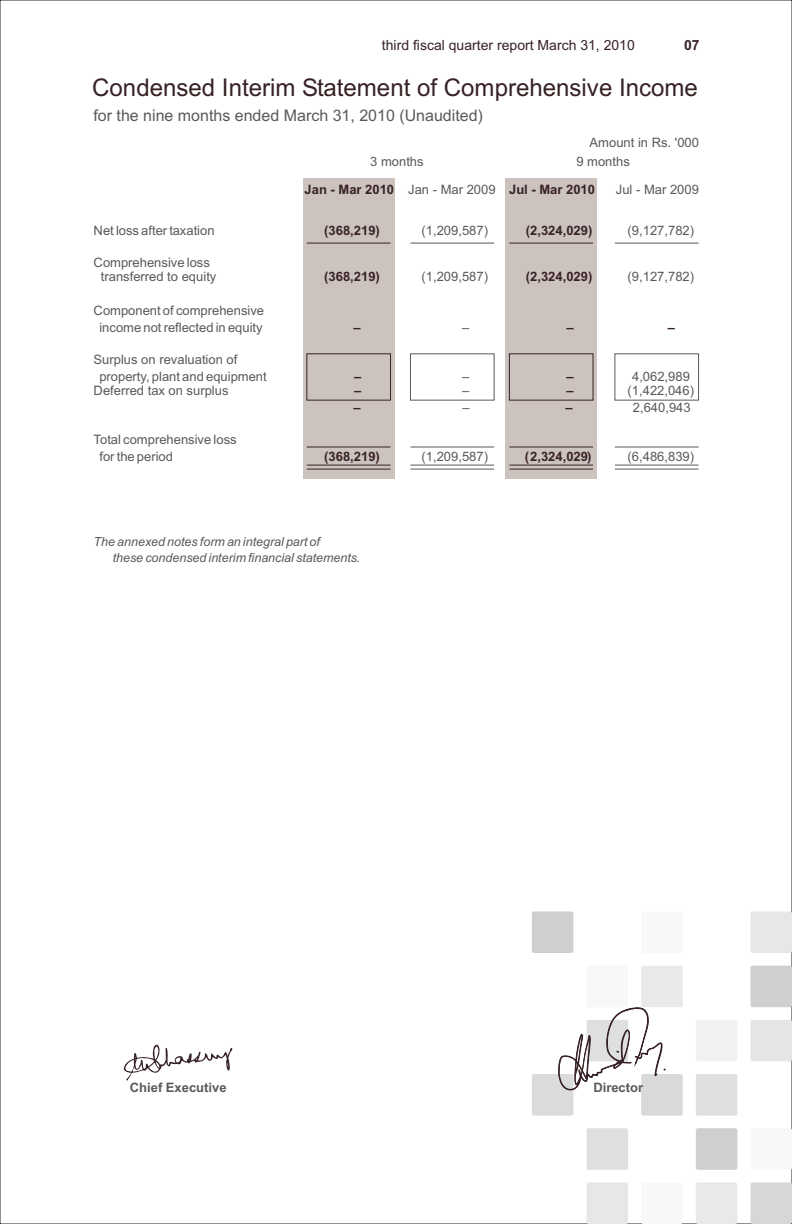
<style>
.page{position:relative;width:792px;height:1224px;background:#fff}
.page>*{position:absolute;margin:0;border:0;box-sizing:border-box;transform-origin:0 0}
.t1{font:24.4px "Arial";color:#372225}
.t2{font:16px "Arial";color:#58595b}
.t3{font:14px "Arial";color:#372225}
.t4{font:700 14px "Arial";color:#372225}
.t5{font:13px/17px "Arial";color:#58595b;text-align:center}
.t6{font:700 13px/27.8px "Arial";color:#372225}
.t7{font:700 13px "Arial";color:#58595b}
.t8{font:italic 12.4px/16px "Arial";color:#58595b}
.s1{font-weight:400;color:#58595b}
</style>
<div class="page">
<div style="left:532px;top:911px;width:41px;height:42px;background:#cdcfd0;border-radius:2px"></div>
<div style="left:750px;top:911px;width:42px;height:42px;background:#e6e7e8;border-radius:2px"></div>
<div style="left:750px;top:966px;width:42px;height:41px;background:#cdcfd0"></div>
<div style="left:696px;top:1020px;width:41px;height:41px;background:#f1f1f2"></div>
<div style="left:750px;top:1020px;width:42px;height:41px;background:#e4e5e6"></div>
<div style="left:696px;top:1074px;width:41px;height:42px;background:#dedfe0"></div>
<div style="left:587px;top:1128px;width:41px;height:42px;background:#dedfe0"></div>
<div style="left:696px;top:1128px;width:41px;height:42px;background:#cdcfd0"></div>
<div style="left:587px;top:1182px;width:41px;height:42px;background:#e6e7e8"></div>
<div style="left:696px;top:1182px;width:41px;height:42px;background:#e9e9ea"></div>
<div style="left:750px;top:1182px;width:42px;height:42px;background:#d5d7d8;border-radius:2px"></div>
<div style="left:505px;top:178px;width:92px;height:301px;background:#ccc2be"></div>
<div style="left:303px;top:178px;width:92px;height:301px;background:#ccc2be"></div>
<svg style="left:124px;top:1044px;width:108px;height:36px"></svg>
<svg style="left:532px;top:966px;width:151px;height:150px"></svg>
<hr style="left:410px;top:243px;width:84px;height:1px;background:#58595b">
<hr style="left:410px;top:465px;width:84px;height:1px;background:#58595b">
<hr style="left:410px;top:469px;width:84px;height:1px;background:#58595b">
<hr style="left:615px;top:243px;width:84px;height:1px;background:#58595b">
<hr style="left:615px;top:465px;width:84px;height:1px;background:#58595b">
<hr style="left:615px;top:469px;width:84px;height:1px;background:#58595b">
<hr style="left:509px;top:243px;width:84px;height:1px;background:#372225">
<hr style="left:509px;top:465px;width:84px;height:1px;background:#372225">
<hr style="left:509px;top:469px;width:84px;height:1px;background:#372225">
<hr style="left:307px;top:243px;width:84px;height:1px;background:#372225">
<hr style="left:307px;top:465px;width:84px;height:1px;background:#372225">
<hr style="left:307px;top:469px;width:84px;height:1px;background:#372225">
<svg style="left:306px;top:353px;width:393px;height:95px"></svg>
<div style="left:306px;top:353px;width:85px;height:48px;border:1px solid #372225"></div>
<p class="t3" style="left:382px;top:40px;width:254px">third fiscal quarter report March 31, 2010</p>
<p class="t4" style="left:684px;top:40px;width:17px">07</p>
<h1 class="t1" style="left:92px;top:79px;width:607px">Condensed Interim Statement of Comprehensive Income</h1>
<p class="t2" style="left:93px;top:109px;width:391px">for the nine months ended March 31, 2010 (Unaudited)</p>
<p class="t5" style="left:590px;top:135px;width:111px">Amount in Rs. '000</p>
<p class="t6" style="left:305px;top:149px;width:327px;text-indent:272px"><span class="s1">9 months<br></span>Jan - Mar 2010 <span class="s1">Jan - Mar 2009</span> Jul - Mar 2010</p>
<p class="t5" style="left:370px;top:155px;width:55px">3 months</p>
<p class="t5" style="left:616px;top:182px;width:85px">Jul - Mar 2009</p>
<p class="t6" style="left:324px;top:218px;width:57px">(368,219)</p>
<p class="t6" style="left:526px;top:218px;width:68px">(2,324,029)</p>
<p class="t6" style="left:324px;top:264px;width:57px">(368,219)</p>
<p class="t6" style="left:526px;top:264px;width:68px">(2,324,029)</p>
<p class="t5" style="left:94px;top:223px;width:123px">Net loss after taxation</p>
<p class="t5" style="left:422px;top:223px;width:68px">(1,209,587)</p>
<p class="t5" style="left:628px;top:223px;width:68px">(9,127,782)</p>
<p class="t5" style="left:94px;top:256px;width:124px;line-height:14.6px">Comprehensive loss transferred to equity</p>
<p class="t5" style="left:422px;top:269px;width:68px">(1,209,587)</p>
<p class="t5" style="left:628px;top:269px;width:68px">(9,127,782)</p>
<p class="t5" style="left:94px;top:303px;width:172px">Component of comprehensive income not reflected in equity</p>
<p class="t6" style="left:354px;top:315px;width:9px">–</p>
<p class="t6" style="left:566px;top:315px;width:9px">–</p>
<p class="t6" style="left:668px;top:315px;width:9px">–</p>
<p class="t5" style="left:462px;top:320px;width:9px">–</p>
<p class="t5" style="left:99px;top:352px;width:169px;text-align:left;text-indent:-6px">Surplus on revaluation of property, plant and equipment</p>
<p class="t5" style="left:462px;top:369px;width:9px">–</p>
<p class="t5" style="left:632px;top:369px;width:59px">4,062,989</p>
<p class="t6" style="left:354px;top:364px;width:9px">–</p>
<p class="t6" style="left:566px;top:364px;width:9px">–</p>
<p class="t6" style="left:354px;top:378px;width:9px">–</p>
<p class="t6" style="left:566px;top:378px;width:9px">–</p>
<p class="t6" style="left:354px;top:395px;width:9px">–</p>
<p class="t6" style="left:566px;top:395px;width:9px">–</p>
<p class="t5" style="left:94px;top:383px;width:136px">Deferred tax on surplus</p>
<p class="t5" style="left:462px;top:383px;width:9px">–</p>
<p class="t5" style="left:628px;top:383px;width:68px">(1,422,046)</p>
<p class="t5" style="left:462px;top:400px;width:9px">–</p>
<p class="t5" style="left:633px;top:400px;width:59px">2,640,943</p>
<p class="t5" style="left:99px;top:432px;width:139px;text-align:left;text-indent:-6px">Total comprehensive loss for the period</p>
<p class="t6" style="left:324px;top:444px;width:57px">(368,219)</p>
<p class="t6" style="left:525px;top:444px;width:68px">(2,324,029)</p>
<p class="t5" style="left:422px;top:449px;width:68px">(1,209,587)</p>
<p class="t5" style="left:628px;top:449px;width:68px">(6,486,839)</p>
<p class="t8" style="left:113px;top:535px;width:249px;text-indent:-19px">The annexed notes form an integral part of<br>these condensed interim financial statements.</p>
<p class="t7" style="left:130px;top:1083px;width:98px">Chief Executive</p>
<p class="t7" style="left:593px;top:1083px;width:51px">Director</p>
</div>
